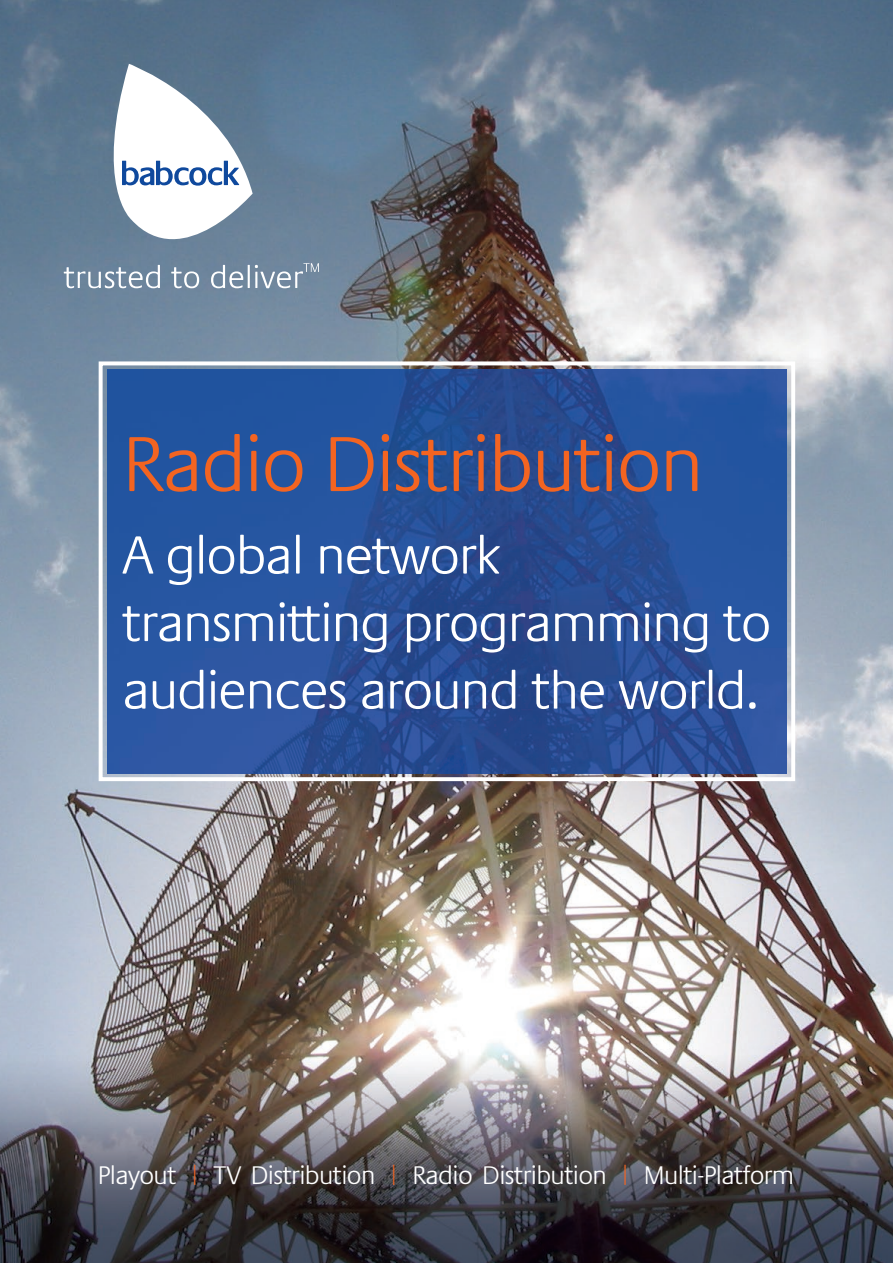
<style>
.page{position:relative;width:893px;height:1263px;background:#fff}
.page>*{position:absolute;margin:0;border:0;box-sizing:border-box;transform-origin:0 0}
.t1{font:300 79.35px "Praxis LT Pro";letter-spacing:-.025em;color:#f36421}
.t2{font:300 54px/67.5px "Praxis LT Pro";letter-spacing:-.025em;color:#fff}
.t3{font:300 25.95px "Praxis LT Pro";letter-spacing:-.025em;color:#fff}
</style>
<div class="page">
<img style="left:0;top:0;width:893px;height:1263px">
<div style="left:99px;top:361px;width:696px;height:420px;border:4px solid #fff"></div>
<img style="left:107px;top:369px;width:679px;height:404px">
<svg style="left:64px;top:64px;width:255px;height:224px"></svg>
<h1 class="t1" style="left:122px;top:419px;width:583px">Radio Distribution</h1>
<p class="t2" style="left:122px;top:522px;width:651px">A global network transmitting programming to audiences around the world.</p>
<p class="t3" style="left:98px;top:1160px;width:698px">Playout <sup>|</sup> TV Distribution <sup>|</sup> Radio Distribution <sup>|</sup> Multi-Platform</p>
</div>
